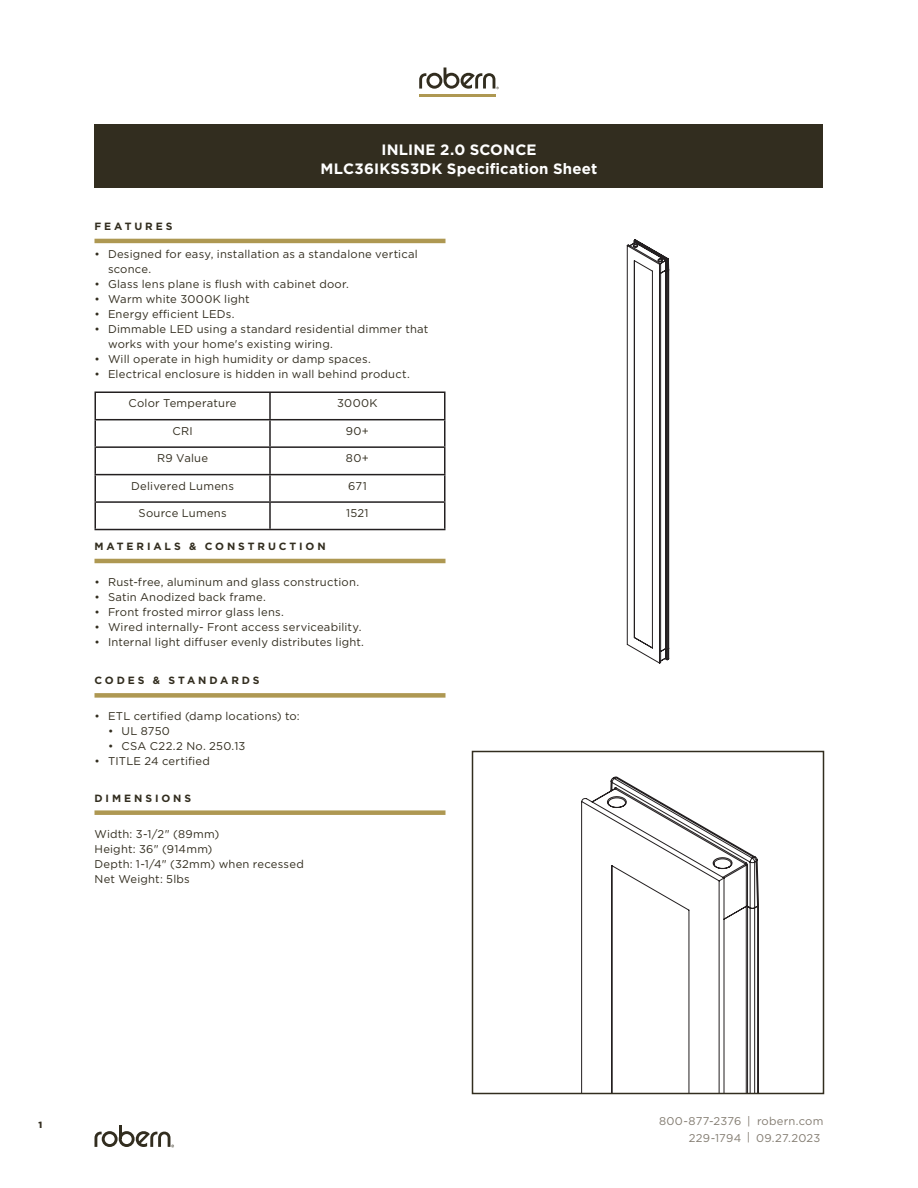
<style>
.page{position:relative;width:918px;height:1188px;background:#fff}
.page>*{position:absolute;margin:0;border:0;box-sizing:border-box;transform-origin:0 0}
.t1{font:700 15px/18.8px "Gotham";letter-spacing:.015em;color:#fff;text-align:center}
.t2{font:11.25px/15px "Gotham";letter-spacing:.02em;color:#322d1f}
.t3{font:11.25px/17.4px "Gotham";letter-spacing:.02em;color:#837c71;text-align:right}
.t4{font:700 10.5px "Gotham";letter-spacing:.275em;color:#322d1f}
.t5{font:900 9px "Gotham";color:#322d1f}
</style>
<div class="page">
<div style="left:94px;top:810px;width:352px;height:5px;background:#ae9852"></div>
<svg style="left:626px;top:239px;width:44px;height:425px"></svg>
<svg style="left:581px;top:776px;width:178px;height:315px"></svg>
<div style="left:472px;top:751px;width:352px;height:343px;border:2px solid #322d1f"></div>
<div style="left:94px;top:693px;width:352px;height:5px;background:#ae9852"></div>
<hr style="left:94px;top:559px;width:352px;height:4px;background:#ae9852">
<hr style="left:94px;top:239px;width:352px;height:4px;background:#ae9852">
<hr style="left:94px;top:392px;width:176px;height:1px;background:#231f20">
<hr style="left:94px;top:393px;width:2px;height:26px;background:#231f20">
<hr style="left:270px;top:392px;width:176px;height:1px;background:#231f20">
<hr style="left:269px;top:393px;width:2px;height:26px;background:#231f20">
<hr style="left:444px;top:393px;width:2px;height:26px;background:#231f20">
<hr style="left:94px;top:419px;width:176px;height:1px;background:#231f20">
<hr style="left:94px;top:420px;width:2px;height:26px;background:#231f20">
<hr style="left:270px;top:419px;width:176px;height:1px;background:#231f20">
<hr style="left:269px;top:420px;width:2px;height:26px;background:#231f20">
<hr style="left:444px;top:420px;width:2px;height:26px;background:#231f20">
<hr style="left:94px;top:446px;width:176px;height:2px;background:#231f20">
<hr style="left:94px;top:448px;width:2px;height:26px;background:#231f20">
<hr style="left:270px;top:446px;width:176px;height:2px;background:#231f20">
<hr style="left:269px;top:448px;width:2px;height:26px;background:#231f20">
<hr style="left:444px;top:448px;width:2px;height:26px;background:#231f20">
<hr style="left:94px;top:474px;width:176px;height:1px;background:#231f20">
<hr style="left:94px;top:475px;width:2px;height:26px;background:#231f20">
<hr style="left:270px;top:474px;width:176px;height:1px;background:#231f20">
<hr style="left:269px;top:475px;width:2px;height:26px;background:#231f20">
<hr style="left:444px;top:475px;width:2px;height:26px;background:#231f20">
<hr style="left:94px;top:501px;width:176px;height:2px;background:#231f20">
<hr style="left:94px;top:503px;width:2px;height:26px;background:#231f20">
<hr style="left:270px;top:501px;width:176px;height:2px;background:#231f20">
<hr style="left:269px;top:503px;width:2px;height:26px;background:#231f20">
<hr style="left:444px;top:503px;width:2px;height:26px;background:#231f20">
<hr style="left:94px;top:529px;width:176px;height:1px;background:#231f20">
<hr style="left:270px;top:529px;width:176px;height:1px;background:#231f20">
<div style="left:94px;top:124px;width:730px;height:63px;background:#322d1f"></div>
<svg style="left:94px;top:1126px;width:80px;height:22px"></svg>
<hr style="left:419px;top:94px;width:76px;height:3px;background:#ae9852">
<svg style="left:419px;top:68px;width:80px;height:21px"></svg>
<p class="t4" style="left:94px;top:219px;width:80px">FEATURES</p>
<h1 class="t1" style="left:321px;top:140px;width:278px">INLINE 2.0 SCONCE<br>MLC36IKSS3DK Specification Sheet</h1>
<p class="t2" style="left:108px;top:246px;width:311px;text-indent:-14px">• Designed for easy, installation as a standalone vertical sconce.</p>
<p class="t2" style="left:94px;top:276px;width:256px">• Glass lens plane is flush with cabinet door.</p>
<p class="t2" style="left:94px;top:291px;width:157px">• Warm white 3000K light</p>
<p class="t2" style="left:94px;top:306px;width:142px">• Energy efficient LEDs.</p>
<p class="t2" style="left:108px;top:321px;width:322px;text-indent:-14px">• Dimmable LED using a standard residential dimmer that works with your home's existing wiring.</p>
<p class="t2" style="left:94px;top:351px;width:278px">• Will operate in high humidity or damp spaces.</p>
<p class="t2" style="left:94px;top:366px;width:317px">• Electrical enclosure is hidden in wall behind product.</p>
<p class="t2" style="left:129px;top:396px;width:110px">Color Temperature</p>
<p class="t2" style="left:337px;top:396px;width:42px">3000K</p>
<p class="t2" style="left:172px;top:423px;width:22px">CRI</p>
<p class="t2" style="left:346px;top:423px;width:25px">90+</p>
<p class="t2" style="left:157px;top:450px;width:52px">R9 Value</p>
<p class="t2" style="left:346px;top:450px;width:24px">80+</p>
<p class="t2" style="left:131px;top:478px;width:104px">Delivered Lumens</p>
<p class="t2" style="left:348px;top:478px;width:20px">671</p>
<p class="t2" style="left:139px;top:505px;width:90px">Source Lumens</p>
<p class="t2" style="left:346px;top:505px;width:24px">1521</p>
<p class="t4" style="left:94px;top:539px;width:233px">MATERIALS &amp; CONSTRUCTION</p>
<p class="t2" style="left:94px;top:574px;width:266px">• Rust-free, aluminum and glass construction.</p>
<p class="t2" style="left:94px;top:589px;width:173px">• Satin Anodized back frame.</p>
<p class="t2" style="left:94px;top:604px;width:191px">• Front frosted mirror glass lens.</p>
<p class="t2" style="left:94px;top:619px;width:269px">• Wired internally- Front access serviceability.</p>
<p class="t2" style="left:94px;top:634px;width:271px">• Internal light diffuser evenly distributes light.</p>
<p class="t4" style="left:94px;top:674px;width:167px">CODES &amp; STANDARDS</p>
<p class="t2" style="left:94px;top:709px;width:207px">• ETL certified (damp locations) to:</p>
<p class="t2" style="left:108px;top:724px;width:63px">• UL 8750</p>
<p class="t2" style="left:108px;top:739px;width:139px">• CSA C22.2 No. 250.13</p>
<p class="t2" style="left:94px;top:754px;width:117px">• TITLE 24 certified</p>
<p class="t4" style="left:94px;top:791px;width:98px">DIMENSIONS</p>
<p class="t2" style="left:94px;top:826px;width:211px">Width: 3-1/2" (89mm)<br>Height: 36" (914mm)<br>Depth: 1-1/4" (32mm) when recessed<br>Net Weight: 5lbs</p>
<p class="t5" style="left:39px;top:1118px;width:5px">1</p>
<p class="t3" style="left:659px;top:1112px;width:166px">800-877-2376 | robern.com<br>229-1794 | 09.27.2023</p>
</div>
